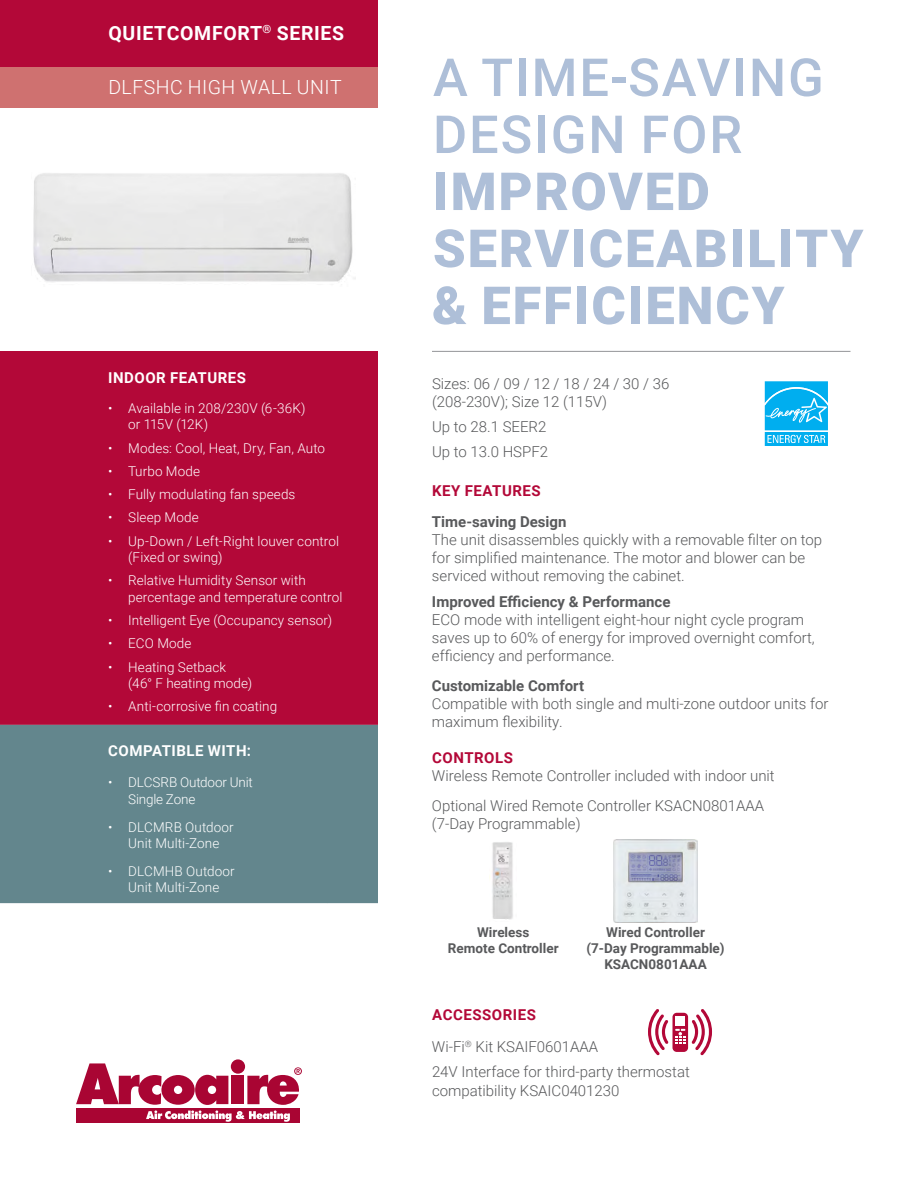
<style>
.page{position:relative;width:918px;height:1188px;background:#fff}
.page>*{position:absolute;margin:0;border:0;box-sizing:border-box;transform-origin:0 0}
.t1{font:900 52.5px/57px "Roboto";letter-spacing:.035em;color:#aebfd8}
.t2{font:500 52.5px/57px "Roboto";letter-spacing:.035em;color:#aebfd8}
.t3{font:700 19.5px "Roboto";letter-spacing:.035em;color:#fff}
.t4{font:300 19.5px "Roboto";letter-spacing:.025em;color:#fff}
.t5{font:300 15px/18px "Roboto";color:#58595b}
.t6{font:700 15px "Roboto";color:#58595b}
.t7{font:700 15px "Roboto";letter-spacing:.035em;color:#fff}
.t8{font:700 15px "Roboto";letter-spacing:.035em;color:#b30838}
.t9{font:300 13.5px/16.5px "Roboto";letter-spacing:.005em;color:#fff}
.t10{font:700 13.5px/16.2px "Roboto";color:#58595b;text-align:center}
.s1{font-weight:700;color:#b30838}
</style>
<div class="page">
<div style="left:76px;top:1109px;width:224px;height:14px;background:#a90533"></div>
<svg style="left:231px;top:1059px;width:14px;height:15px"></svg>
<svg style="left:76px;top:1063px;width:226px;height:59px"></svg>
<hr style="left:432px;top:351px;width:418px;height:1px;background:#939598">
<div style="left:0;top:0;width:378px;height:68px;background:#b30838"></div>
<div style="left:0;top:68px;width:378px;height:40px;background:#cf7170"></div>
<div style="left:0;top:351px;width:378px;height:374px;background:#b30838"></div>
<div style="left:0;top:725px;width:378px;height:178px;background:#63868d"></div>
<svg style="left:764px;top:381px;width:64px;height:65px"></svg>
<img style="left:492px;top:842px;width:21px;height:78px">
<img style="left:614px;top:839px;width:84px;height:83px">
<div style="left:673px;top:1013px;width:15px;height:39px;background:#b30838;border-radius:4px"></div>
<div style="left:676px;top:1017px;width:9px;height:9px;background:#fff"></div>
<svg style="left:675px;top:1029px;width:11px;height:15px"></svg>
<svg style="left:648px;top:1009px;width:20px;height:46px"></svg>
<svg style="left:692px;top:1009px;width:20px;height:46px"></svg>
<img style="left:33px;top:173px;width:323px;height:109px">
<h2 class="t3" style="left:108px;top:19px;width:237px">QUIETCOMFORT<sup>®</sup> SERIES</h2>
<h2 class="t4" style="left:108px;top:73px;width:235px">DLFSHC HIGH WALL UNIT</h2>
<p class="t7" style="left:108px;top:367px;width:139px">INDOOR FEATURES</p>
<p class="t9" style="left:128px;top:399px;width:179px;text-indent:-20px">• Available in 208/230V (6-36K) or 115V (12K)</p>
<p class="t9" style="left:108px;top:439px;width:219px">• Modes: Cool, Heat, Dry, Fan, Auto</p>
<p class="t9" style="left:108px;top:462px;width:94px">• Turbo Mode</p>
<p class="t9" style="left:108px;top:486px;width:189px">• Fully modulating fan speeds</p>
<p class="t9" style="left:108px;top:509px;width:92px">• Sleep Mode</p>
<p class="t9" style="left:128px;top:532px;width:212px;text-indent:-20px">• Up-Down / Left-Right louver control (Fixed or swing)</p>
<p class="t9" style="left:128px;top:572px;width:216px;text-indent:-20px">• Relative Humidity Sensor with percentage and temperature control</p>
<p class="t9" style="left:108px;top:612px;width:226px">• Intelligent Eye (Occupancy sensor)</p>
<p class="t9" style="left:108px;top:635px;width:85px">• ECO Mode</p>
<p class="t9" style="left:128px;top:658px;width:125px;text-indent:-20px">• Heating Setback (46° F heating mode)</p>
<p class="t9" style="left:108px;top:698px;width:171px">• Anti-corrosive fin coating</p>
<p class="t7" style="left:108px;top:741px;width:144px">COMPATIBLE WITH:</p>
<p class="t9" style="left:128px;top:774px;width:126px;text-indent:-20px">• DLCSRB Outdoor Unit<br>Single Zone</p>
<p class="t9" style="left:108px;top:818px;width:127px;text-align:center">• DLCMRB Outdoor<br>Unit Multi-Zone</p>
<p class="t9" style="left:108px;top:862px;width:128px;text-align:center">• DLCMHB Outdoor<br>Unit Multi-Zone</p>
<h1 class="t2" style="left:433px;top:47px;width:392px">A TIME-SAVING<br>DESIGN FOR</h1>
<h1 class="t1" style="left:432px;top:161px;width:433px">IMPROVED<br>SERVICEABILITY &amp; EFFICIENCY</h1>
<p class="t5" style="left:432px;top:374px;width:239px">Sizes: 06 / 09 / 12 / 18 / 24 / 30 / 36 (208-230V); Size 12 (115V)</p>
<p class="t5" style="left:432px;top:414px;width:118px;line-height:24.8px">Up to 28.1 SEER2<br>Up to 13.0 HSPF2</p>
<p class="t8" style="left:432px;top:480px;width:110px">KEY FEATURES</p>
<p class="t6" style="left:432px;top:511px;width:136px">Time-saving Design</p>
<p class="t5" style="left:432px;top:530px;width:392px">The unit disassembles quickly with a removable filter on top for simplified maintenance. The motor and blower can be serviced without removing the cabinet.</p>
<p class="t6" style="left:432px;top:591px;width:240px">Improved Efficiency &amp; Performance</p>
<p class="t5" style="left:432px;top:610px;width:384px">ECO mode with intelligent eight-hour night cycle program saves up to 60% of energy for improved overnight comfort, efficiency and performance.</p>
<p class="t6" style="left:432px;top:675px;width:154px">Customizable Comfort</p>
<p class="t5" style="left:432px;top:694px;width:398px">Compatible with both single and multi-zone outdoor units for maximum flexibility.</p>
<p class="t8" style="left:432px;top:747px;width:82px">CONTROLS</p>
<p class="t5" style="left:432px;top:760px;width:344px;line-height:30px">Wireless Remote Controller included with indoor unit<br>Optional Wired Remote Controller KSACN0801AAA</p>
<p class="t5" style="left:432px;top:814px;width:150px">(7-Day Programmable)</p>
<p class="t10" style="left:448px;top:923px;width:112px">Wireless<br>Remote Controller</p>
<p class="t10" style="left:586px;top:923px;width:140px">Wired Controller (7-Day Programmable)<br>KSACN0801AAA</p>
<p class="t5" style="left:432px;top:999px;width:168px;line-height:31.5px"><span class="s1">ACCESSORIES<br></span>Wi-Fi<sup>®</sup> Kit KSAIF0601AAA</p>
<p class="t5" style="left:432px;top:1061px;width:259px;line-height:19.5px">24V Interface for third-party thermostat compatibility KSAIC0401230</p>
</div>
